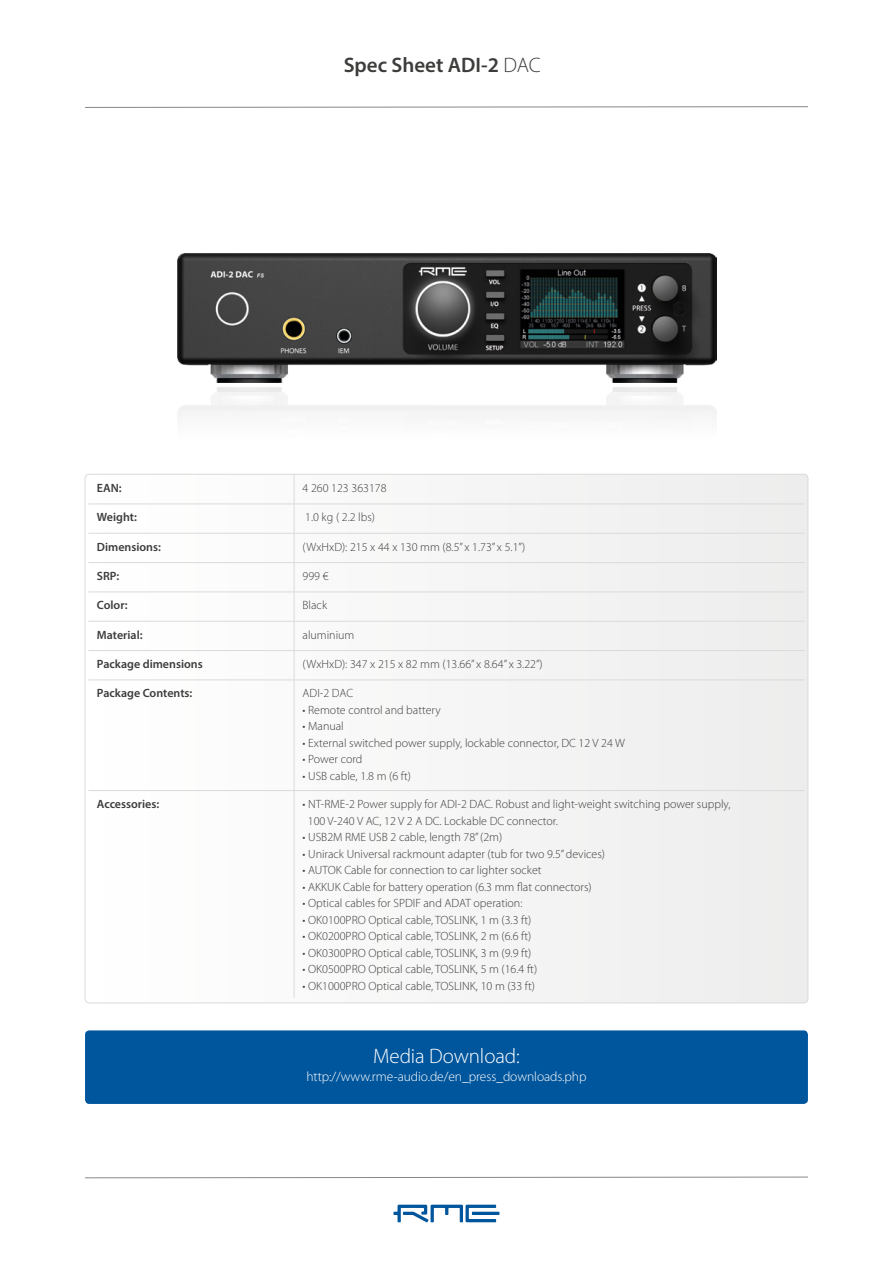
<style>
.page{position:relative;width:893px;height:1263px;background:#fff}
.page>*{position:absolute;margin:0;border:0;box-sizing:border-box;transform-origin:0 0}
.t1{font:600 21px "Myriad Pro";color:#3c3c3b}
.t2{font:300 21px "Myriad Pro";letter-spacing:-.005em;color:#fff}
.t3{font:300 13.5px "Myriad Pro";letter-spacing:-.005em;color:#fff}
.t4{font:300 12px/16.5px "Myriad Pro";color:#3c3c3b}
.t5{font:600 12px "Myriad Pro";color:#3c3c3b}
.s1{font-weight:300}
</style>
<div class="page">
<svg style="left:85px;top:1176px;width:723px;height:2px"></svg>
<svg style="left:85px;top:106px;width:723px;height:2px"></svg>
<hr style="left:472px;top:1212px;width:27px;height:3px;background:#00569d">
<svg style="left:393px;top:1205px;width:103px;height:17px"></svg>
<img style="left:177px;top:253px;width:539px;height:129px">
<svg style="left:85px;top:474px;width:723px;height:529px"></svg>
<hr style="left:88px;top:503px;width:206px;height:1px;background:#dadada">
<hr style="left:294px;top:503px;width:511px;height:1px;background:#dadada">
<hr style="left:88px;top:533px;width:206px;height:1px;background:#dadada">
<hr style="left:294px;top:533px;width:511px;height:1px;background:#dadada">
<hr style="left:88px;top:562px;width:206px;height:1px;background:#dadada">
<hr style="left:294px;top:562px;width:511px;height:1px;background:#dadada">
<hr style="left:88px;top:591px;width:206px;height:1px;background:#dadada">
<hr style="left:294px;top:591px;width:511px;height:1px;background:#dadada">
<hr style="left:88px;top:621px;width:206px;height:1px;background:#dadada">
<hr style="left:294px;top:621px;width:511px;height:1px;background:#dadada">
<hr style="left:88px;top:650px;width:206px;height:1px;background:#dadada">
<hr style="left:294px;top:650px;width:511px;height:1px;background:#dadada">
<svg style="left:294px;top:476px;width:1px;height:203px"></svg>
<hr style="left:88px;top:679px;width:206px;height:1px;background:#dadada">
<hr style="left:294px;top:679px;width:511px;height:1px;background:#dadada">
<hr style="left:294px;top:680px;width:1px;height:110px;background:#dadada">
<hr style="left:88px;top:790px;width:206px;height:1px;background:#dadada">
<hr style="left:294px;top:790px;width:511px;height:1px;background:#dadada">
<hr style="left:294px;top:791px;width:1px;height:207px;background:#dadada">
<div style="left:85px;top:1030px;width:723px;height:74px;background:#00569d;border-radius:4px"></div>
<h1 class="t1" style="left:344px;top:52px;width:199px">Spec Sheet ADI-2 <span class="s1">DAC</span></h1>
<p class="t5" style="left:97px;top:480px;width:26px">EAN:</p>
<p class="t4" style="left:303px;top:480px;width:86px">4 260 123 363178</p>
<p class="t5" style="left:97px;top:510px;width:41px">Weight:</p>
<p class="t4" style="left:305px;top:509px;width:71px">1.0 kg ( 2.2 lbs)</p>
<p class="t5" style="left:97px;top:539px;width:66px">Dimensions:</p>
<p class="t4" style="left:303px;top:539px;width:224px">(WxHxD): 215 x 44 x 130 mm (8.5” x 1.73” x 5.1”)</p>
<p class="t5" style="left:97px;top:568px;width:24px">SRP:</p>
<p class="t4" style="left:303px;top:568px;width:28px">999 €</p>
<p class="t5" style="left:97px;top:598px;width:32px">Color:</p>
<p class="t4" style="left:303px;top:597px;width:26px">Black</p>
<p class="t5" style="left:97px;top:627px;width:47px">Material:</p>
<p class="t4" style="left:303px;top:627px;width:53px">aluminium</p>
<p class="t5" style="left:97px;top:656px;width:107px">Package dimensions</p>
<p class="t4" style="left:303px;top:656px;width:242px">(WxHxD): 347 x 215 x 82 mm (13.66” x 8.64” x 3.22”)</p>
<p class="t5" style="left:97px;top:686px;width:97px">Package Contents:</p>
<p class="t4" style="left:303px;top:685px;width:52px">ADI-2 DAC</p>
<p class="t4" style="left:303px;top:702px;width:140px">• Remote control and battery</p>
<p class="t4" style="left:303px;top:718px;width:43px">• Manual</p>
<p class="t4" style="left:303px;top:735px;width:324px">• External switched power supply, lockable connector, DC 12 V 24 W</p>
<p class="t4" style="left:303px;top:751px;width:61px">• Power cord</p>
<p class="t4" style="left:303px;top:768px;width:110px">• USB cable, 1.8 m (6 ft)</p>
<p class="t5" style="left:97px;top:796px;width:64px">Accessories:</p>
<p class="t4" style="left:308px;top:796px;width:424px;text-indent:-5px">• NT-RME-2 Power supply for ADI-2 DAC. Robust and light-weight switching power supply,<br>100 V-240 V AC, 12 V 2 A DC. Lockable DC connector.</p>
<p class="t4" style="left:303px;top:829px;width:201px">• USB2M RME USB 2 cable, length 78” (2m)</p>
<p class="t4" style="left:303px;top:845px;width:304px">• Unirack Universal rackmount adapter (tub for two 9.5” devices)</p>
<p class="t4" style="left:303px;top:862px;width:240px">• AUTOK Cable for connection to car lighter socket</p>
<p class="t4" style="left:303px;top:878px;width:291px">• AKKUK Cable for battery operation (6.3 mm flat connectors)</p>
<p class="t4" style="left:303px;top:895px;width:221px">• Optical cables for SPDIF and ADAT operation:</p>
<p class="t4" style="left:303px;top:911px;width:230px">• OK0100PRO Optical cable, TOSLINK, 1 m (3.3 ft)</p>
<p class="t4" style="left:303px;top:928px;width:230px">• OK0200PRO Optical cable, TOSLINK, 2 m (6.6 ft)</p>
<p class="t4" style="left:303px;top:944px;width:230px">• OK0300PRO Optical cable, TOSLINK, 3 m (9.9 ft)</p>
<p class="t4" style="left:303px;top:961px;width:236px">• OK0500PRO Optical cable, TOSLINK, 5 m (16.4 ft)</p>
<p class="t4" style="left:303px;top:977px;width:234px">• OK1000PRO Optical cable, TOSLINK, 10 m (33 ft)</p>
<h1 class="t2" style="left:373px;top:1045px;width:148px">Media Download:</h1>
<p class="t3" style="left:306px;top:1069px;width:282px">http://www.rme-audio.de/en_press_downloads.php</p>
</div>
